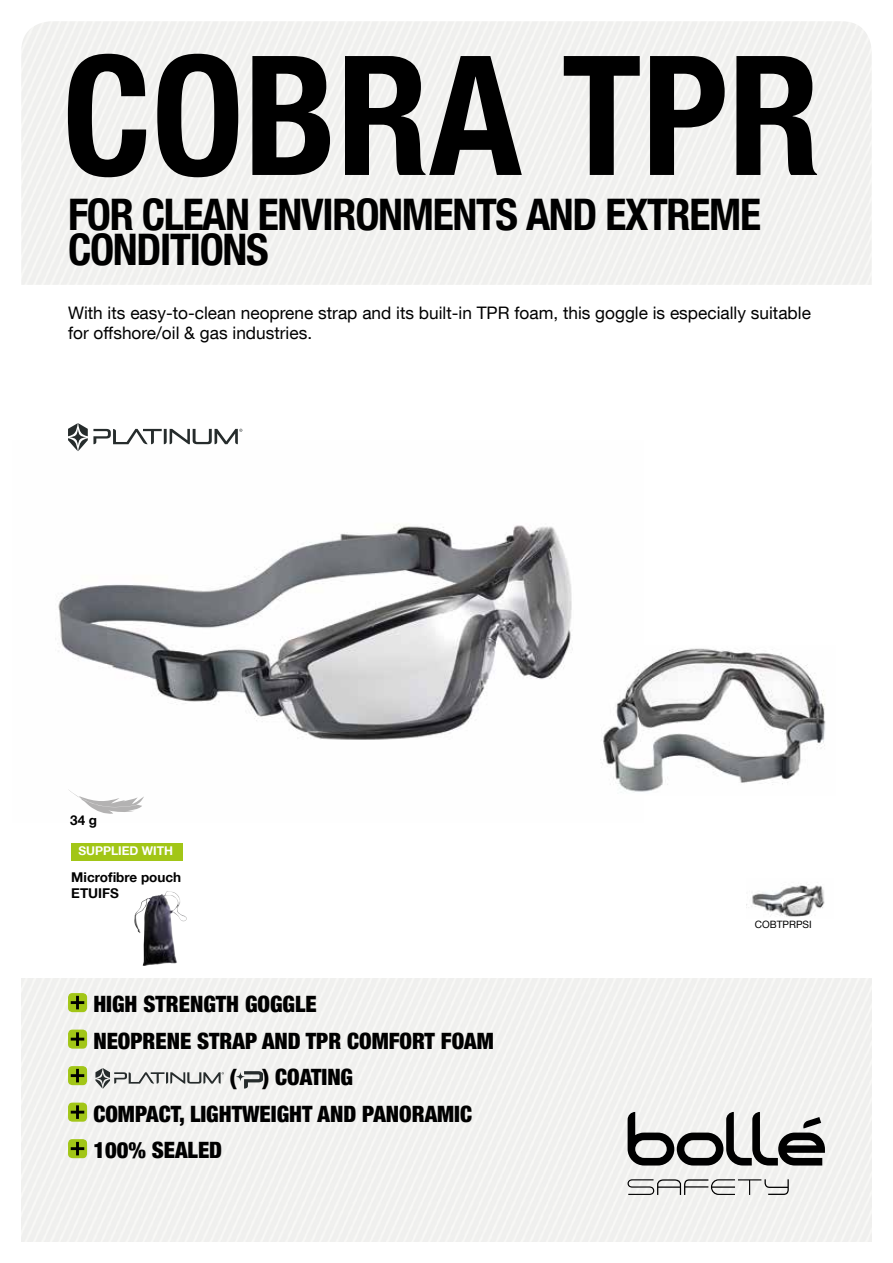
<style>
.page{position:relative;width:893px;height:1263px;background:#fff}
.page>*{position:absolute;margin:0;border:0;box-sizing:border-box;transform-origin:0 0}
.t1{font:700 condensed 166.5px "Helvetica Neue LT Com";color:#000}
.t2{font:700 condensed 43.5px/34.5px "Helvetica Neue LT Com";letter-spacing:-.03em;color:#000}
.t3{font:900 condensed 22.5px "Helvetica Neue LT Com";color:#000}
.t4{font:17.25px/20.7px "Helvetica Neue LT Com";color:#000}
.t5{font:700 13.5px/16.2px "Helvetica Neue LT Com";color:#000}
.t6{font:700 12px "Helvetica Neue LT Com";color:#fff}
.t7{font:10.05px "Helvetica Neue LT Com";color:#000}
</style>
<div class="page">
<div style="left:21px;top:978px;width:851px;height:264px;background:#f0f0ee"></div>
<img style="left:58px;top:524px;width:543px;height:236px">
<svg style="left:68px;top:789px;width:76px;height:25px"></svg>
<svg style="left:628px;top:1112px;width:197px;height:53px"></svg>
<svg style="left:627px;top:1179px;width:162px;height:16px"></svg>
<img style="left:601px;top:648px;width:225px;height:144px">
<div style="left:71px;top:842px;width:112px;height:18px;background:#a2c617"></div>
<img style="left:134px;top:892px;width:44px;height:74px">
<svg style="left:68px;top:423px;width:174px;height:28px"></svg>
<img style="left:746px;top:884px;width:79px;height:33px">
<div style="left:68px;top:993px;width:19px;height:19px;background:#a2c617;border-radius:4px"></div>
<svg style="left:71px;top:996px;width:13px;height:13px"></svg>
<div style="left:68px;top:1029px;width:19px;height:20px;background:#a2c617;border-radius:4px"></div>
<svg style="left:71px;top:1032px;width:13px;height:14px"></svg>
<div style="left:68px;top:1066px;width:19px;height:19px;background:#a2c617;border-radius:4px"></div>
<svg style="left:71px;top:1069px;width:13px;height:13px"></svg>
<svg style="left:95px;top:1068px;width:129px;height:21px"></svg>
<svg style="left:237px;top:1071px;width:25px;height:17px"></svg>
<div style="left:68px;top:1102px;width:19px;height:20px;background:#a2c617;border-radius:4px"></div>
<svg style="left:71px;top:1105px;width:13px;height:14px"></svg>
<div style="left:68px;top:1139px;width:19px;height:19px;background:#a2c617;border-radius:4px"></div>
<svg style="left:71px;top:1142px;width:13px;height:13px"></svg>
<h1 class="t1" style="left:62px;top:16px;width:760px">COBRA TPR</h1>
<h2 class="t2" style="left:68px;top:198px;width:694px">FOR CLEAN ENVIRONMENTS AND EXTREME<br>CONDITIONS</h2>
<p class="t4" style="left:68px;top:302px;width:744px">With its easy-to-clean neoprene strap and its built-in TPR foam, this goggle is especially suitable for offshore/oil &amp; gas industries.</p>
<p class="t5" style="left:70px;top:812px;width:29px">34 g</p>
<p class="t6" style="left:78px;top:843px;width:96px">SUPPLIED WITH</p>
<p class="t5" style="left:71px;top:869px;width:111px">Microfibre pouch<br>ETUIFS</p>
<h3 class="t3" style="left:93px;top:991px;width:225px">HIGH STRENGTH GOGGLE</h3>
<h3 class="t3" style="left:93px;top:1027px;width:402px">NEOPRENE STRAP AND TPR COMFORT FOAM</h3>
<h3 class="t3" style="left:230px;top:1064px;width:125px">( ) COATING</h3>
<h3 class="t3" style="left:93px;top:1100px;width:380px">COMPACT, LIGHTWEIGHT AND PANORAMIC</h3>
<h3 class="t3" style="left:93px;top:1137px;width:130px">100% SEALED</h3>
<p class="t7" style="left:755px;top:918px;width:58px">COBTPRPSI</p>
</div>
